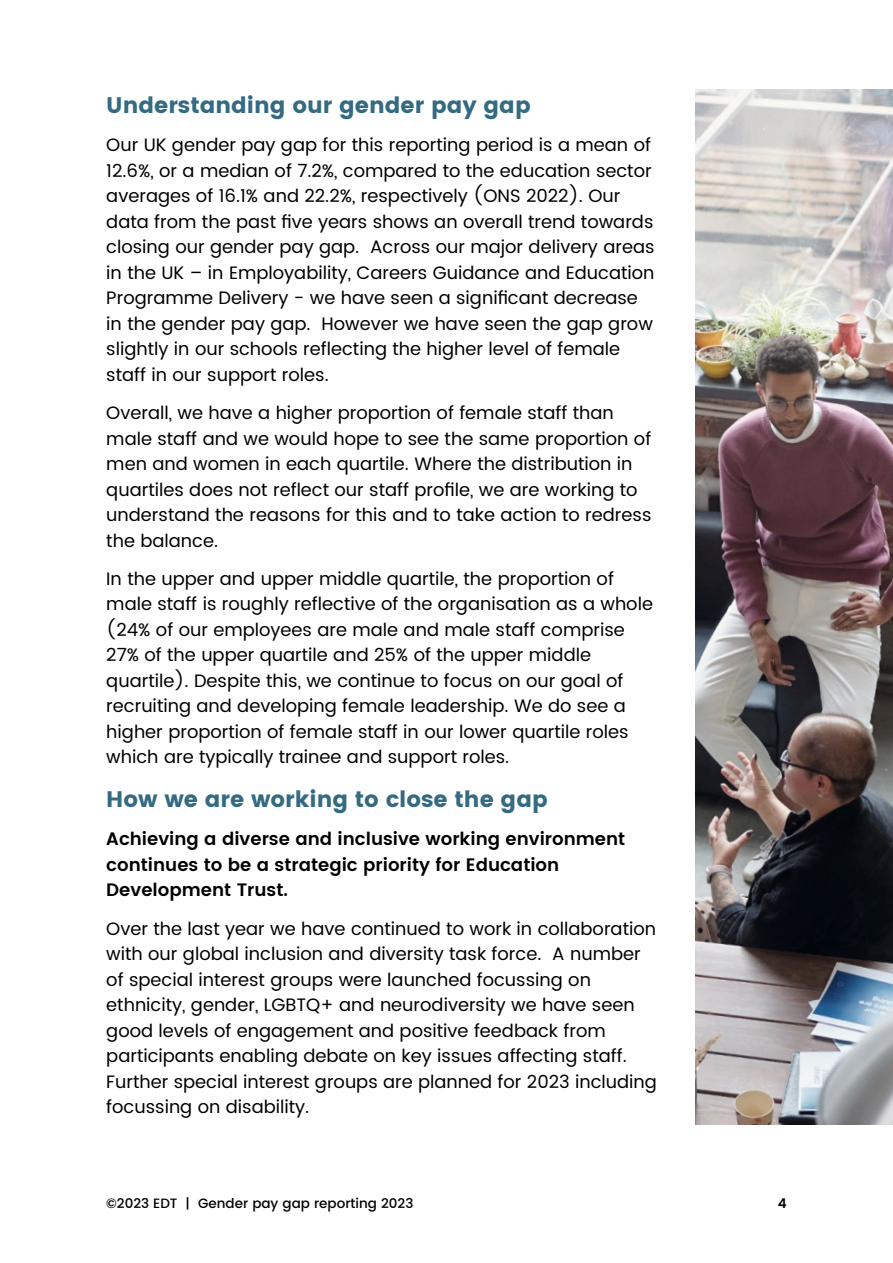
<style>
.page{position:relative;width:893px;height:1263px;background:#fff}
.page>*{position:absolute;margin:0;border:0;box-sizing:border-box;transform-origin:0 0}
.t1{font:700 22.5px "Poppins";color:#346b82}
.t2{font:18px/25.5px "Poppins";color:#000}
.t3{font:600 18px/25.5px "Poppins";color:#000}
.t4{font:500 13.5px "Poppins";color:#000}
.t5{font:600 13.5px "Poppins";color:#000}
</style>
<div class="page">
<img style="left:695px;top:89px;width:198px;height:1036px">
<p class="t1" style="left:106px;top:92px;width:426px">Understanding our gender pay gap</p>
<p class="t2" style="left:106px;top:133px;width:550px">Our UK gender pay gap for this reporting period is a mean of 12.6%, or a median of 7.2%, compared to the education sector averages of 16.1% and 22.2%, respectively (ONS 2022). Our data from the past five years shows an overall trend towards closing our gender pay gap. Across our major delivery areas in the UK – in Employability, Careers Guidance and Education Programme Delivery - we have seen a significant decrease in the gender pay gap. However we have seen the gap grow slightly in our schools reflecting the higher level of female staff in our support roles.</p>
<p class="t2" style="left:106px;top:400px;width:547px">Overall, we have a higher proportion of female staff than male staff and we would hope to see the same proportion of men and women in each quartile. Where the distribution in quartiles does not reflect our staff profile, we are working to understand the reasons for this and to take action to redress the balance.</p>
<p class="t2" style="left:106px;top:566px;width:548px">In the upper and upper middle quartile, the proportion of male staff is roughly reflective of the organisation as a whole (24% of our employees are male and male staff comprise 27% of the upper quartile and 25% of the upper middle quartile). Despite this, we continue to focus on our goal of recruiting and developing female leadership. We do see a higher proportion of female staff in our lower quartile roles which are typically trainee and support roles.</p>
<p class="t1" style="left:106px;top:786px;width:443px">How we are working to close the gap</p>
<p class="t3" style="left:106px;top:827px;width:521px">Achieving a diverse and inclusive working environment continues to be a strategic priority for Education<br>Development Trust.</p>
<p class="t2" style="left:106px;top:916px;width:552px">Over the last year we have continued to work in collaboration with our global inclusion and diversity task force. A number of special interest groups were launched focussing on ethnicity, gender, LGBTQ+ and neurodiversity we have seen good levels of engagement and positive feedback from participants enabling debate on key issues affecting staff.<br>Further special interest groups are planned for 2023 including focussing on disability.</p>
<p class="t4" style="left:106px;top:1193px;width:309px">©2023 EDT | Gender pay gap reporting 2023</p>
<p class="t5" style="left:778px;top:1193px;width:10px">4</p>
</div>
